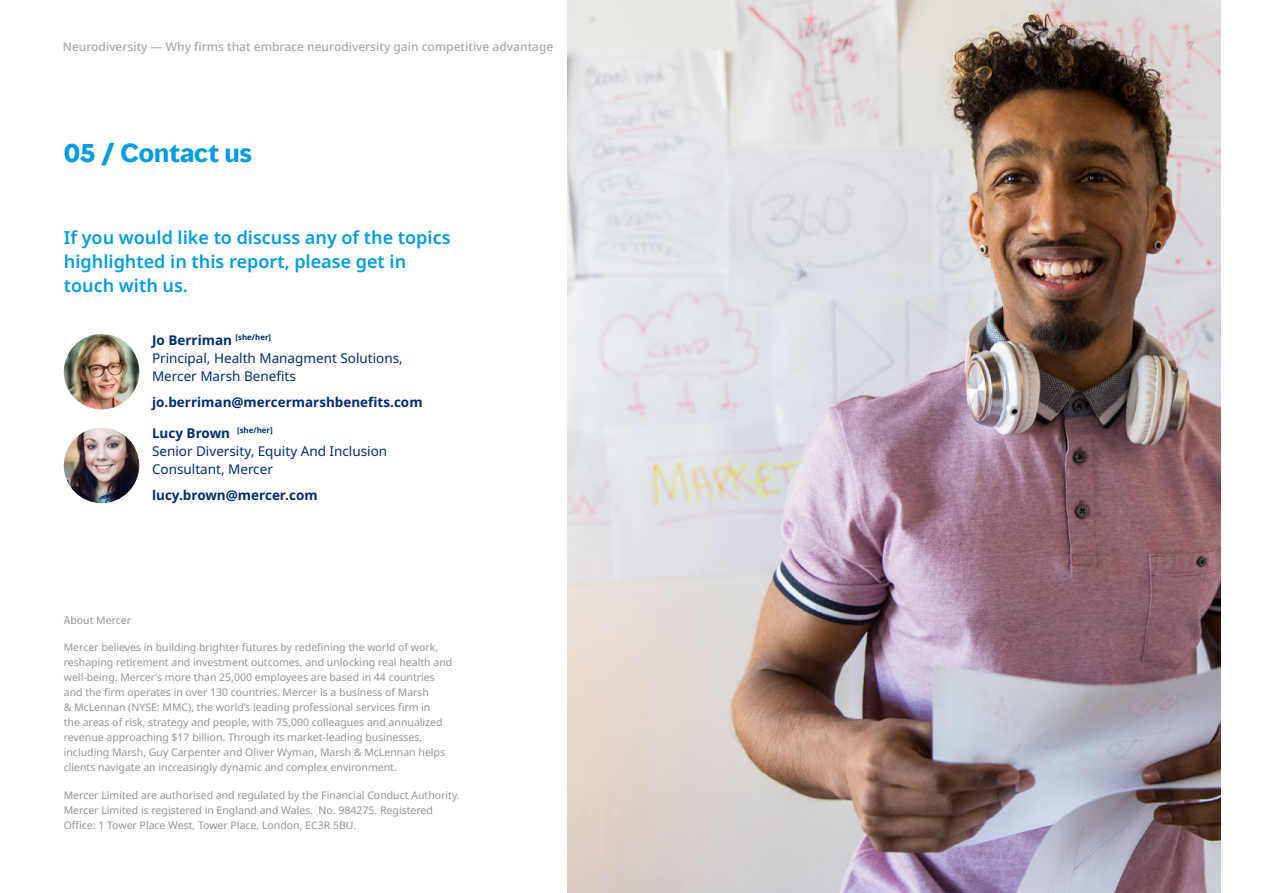
<style>
.page{position:relative;width:1263px;height:893px;background:#fff}
.page>*{position:absolute;margin:0;border:0;box-sizing:border-box;transform-origin:0 0}
.t1{font:700 24px "MMC Display";color:#009de0}
.Intro_12pt{font:600 18px/24px "Noto Sans";color:#009de0}
.Body_copy{font:13.5px/18px "Noto Sans";color:#002c77}
.Body_copy-2{font:700 13.5px "Noto Sans";color:#002c77}
.Top_Margin_Text{font:500 12px "Noto Sans";color:#a8a8a7}
.Body{font:10.5px/15px "Noto Sans";color:#949494}
.Page_Number{font:500 10.5px "Noto Sans";color:#a8a8a7}
.s1{font-weight:400}
.s2{font-weight:700}
</style>
<div class="page">
<img style="left:64px;top:334px;width:75px;height:75px;border-radius:38px">
<img style="left:64px;top:428px;width:75px;height:75px;border-radius:38px">
<img style="left:568px;top:0;width:652px;height:893px">
<p class="Top_Margin_Text" style="left:63px;top:38px;width:492px">Neurodiversity <span class="s1">—</span> Why firms that embrace neurodiversity gain competitive advantage</p>
<h2 class="t1" style="left:64px;top:138px;width:190px">05 / Contact us</h2>
<p class="Intro_12pt" style="left:64px;top:226px;width:388px">If you would like to discuss any of the topics highlighted in this report, please get in touch with us.</p>
<p class="Body_copy" style="left:152px;top:331px;width:252px"><span class="s2">Jo Berriman</span> <sup>[she/her]<br></sup>Principal, Health Managment Solutions,<br>Mercer Marsh Benefits</p>
<p class="Body_copy-2" style="left:152px;top:393px;width:272px">jo.berriman@mercermarshbenefits.com</p>
<p class="Body_copy" style="left:152px;top:424px;width:237px"><span class="s2">Lucy Brown</span> <sup>[she/her]<br></sup>Senior Diversity, Equity And Inclusion<br>Consultant, Mercer</p>
<p class="Body_copy-2" style="left:152px;top:486px;width:167px">lucy.brown@mercer.com</p>
<p class="Body" style="left:64px;top:612px;width:69px">About Mercer</p>
<p class="Body" style="left:64px;top:640px;width:390px">Mercer believes in building brighter futures by redefining the world of work, reshaping retirement and investment outcomes, and unlocking real health and well-being. Mercer’s more than 25,000 employees are based in 44 countries and the firm operates in over 130 countries. Mercer is a business of Marsh<br>&amp; McLennan (NYSE: MMC), the world’s leading professional services firm in<br>the areas of risk, strategy and people, with 75,000 colleagues and annualized revenue approaching $17 billion. Through its market-leading businesses, including Marsh, Guy Carpenter and Oliver Wyman, Marsh &amp; McLennan helps clients navigate an increasingly dynamic and complex environment.</p>
<p class="Body" style="left:64px;top:788px;width:397px">Mercer Limited are authorised and regulated by the Financial Conduct Authority.<br>Mercer Limited is registered in England and Wales. No. 984275. Registered<br>Office: 1 Tower Place West, Tower Place, London, EC3R 5BU.</p>
<p class="Page_Number" style="left:1188px;top:38px;width:8px">7</p>
</div>
